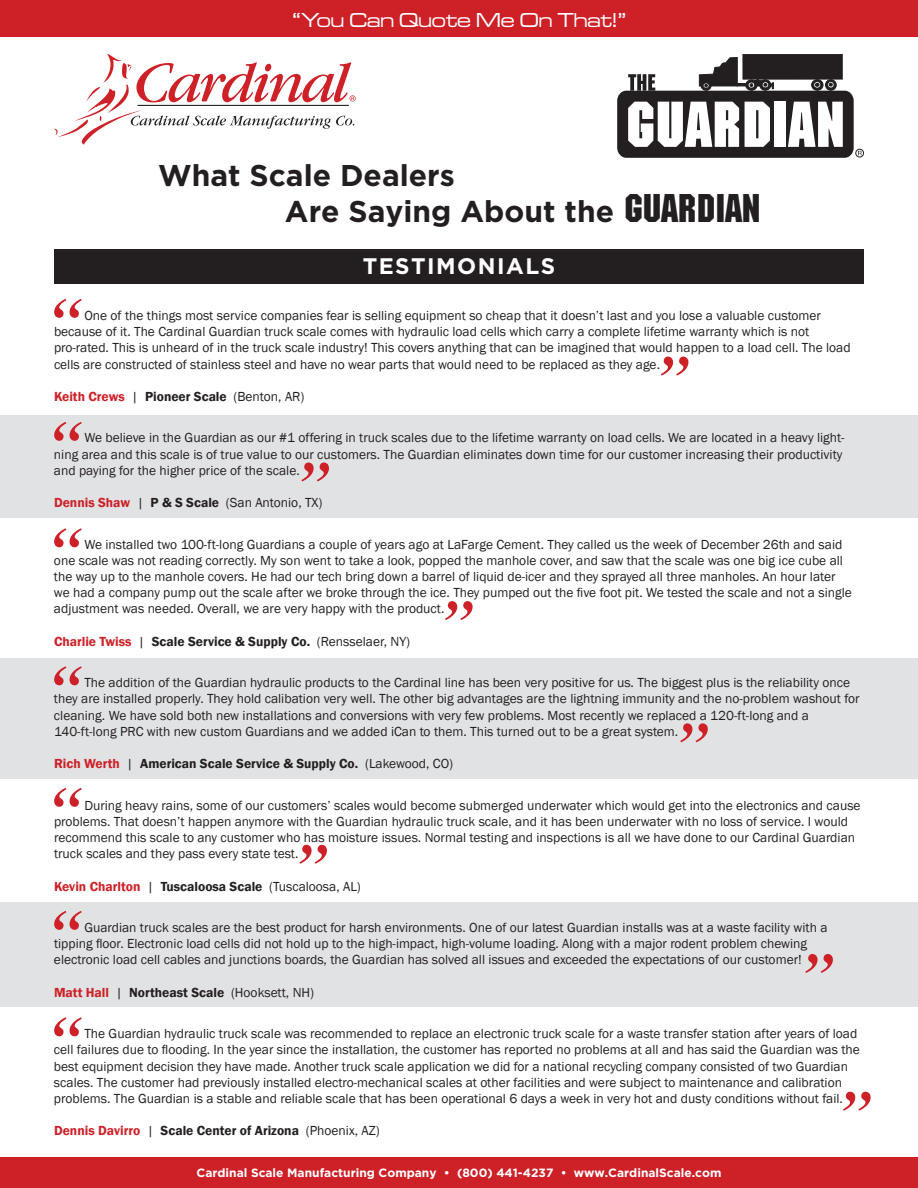
<style>
.page{position:relative;width:918px;height:1188px;background:#fff}
.page>*{position:absolute;margin:0;border:0;box-sizing:border-box;transform-origin:0 0}
.t1{font:italic 700 60px/122.2px "Times";color:#cd2027}
.t2{font:700 30px/36px "Gotham";color:#231f20}
.t3{font:700 22.5px "Gotham";letter-spacing:.065em;color:#fff}
.t4{font:21px "Microgramma D Medi Exte";color:#fff}
.t5{font:13.5px/16.2px "Franklin Gothic";color:#231f20}
.t6{font:600 13.5px "Franklin Gothic";color:#231f20}
.t7{font:700 12px "Gotham";color:#fff}
.s1{font-family:"Machine";font-weight:400;font-size:39px}
.s2{font-weight:600;color:#cd2027}
.s3{font-weight:600}
.s4{color:#cd2027}
.s5{font-weight:400}
</style>
<div class="page">
<div style="left:0;top:902px;width:918px;height:105px;background:#e1e2e4"></div>
<div style="left:0;top:658px;width:918px;height:120px;background:#e1e2e4"></div>
<div style="left:0;top:415px;width:918px;height:103px;background:#e1e2e4"></div>
<div style="left:617px;top:91px;width:237px;height:67px;background:#231f20;border-radius:10px"></div>
<svg style="left:628px;top:74px;width:27px;height:17px"></svg>
<div style="left:701px;top:80px;width:11px;height:11px;border:1px solid #231f20;border-radius:50%"></div>
<div style="left:745px;top:80px;width:13px;height:11px;border:1px solid #231f20;border-radius:50%"></div>
<div style="left:759px;top:79px;width:12px;height:12px;border:1px solid #231f20;border-radius:50%"></div>
<div style="left:743px;top:54px;width:99px;height:25px;background:#231f20"></div>
<div style="left:743px;top:54px;width:100px;height:26px;border:1px solid #231f20"></div>
<svg style="left:812px;top:80px;width:11px;height:10px"></svg>
<div style="left:811px;top:79px;width:12px;height:12px;border:1px solid #231f20;border-radius:50%"></div>
<svg style="left:826px;top:80px;width:10px;height:10px"></svg>
<div style="left:825px;top:79px;width:12px;height:12px;border:1px solid #231f20;border-radius:50%"></div>
<div style="left:827px;top:81px;width:8px;height:7px;border:1px solid #1d2524;border-radius:50%"></div>
<div style="left:813px;top:81px;width:8px;height:8px;border:1px solid #1d2524;border-radius:50%"></div>
<svg style="left:699px;top:57px;width:75px;height:32px"></svg>
<svg style="left:628px;top:102px;width:111px;height:45px"></svg>
<svg style="left:745px;top:102px;width:25px;height:45px"></svg>
<div style="left:774px;top:102px;width:12px;height:45px;background:#fff"></div>
<svg style="left:788px;top:102px;width:55px;height:45px"></svg>
<svg style="left:858px;top:151px;width:4px;height:4px"></svg>
<div style="left:855px;top:149px;width:9px;height:8px;border:1px solid #231f20;border-radius:50%"></div>
<svg style="left:54px;top:54px;width:302px;height:91px"></svg>
<div style="left:0;top:1157px;width:918px;height:31px;background:#cd2027"></div>
<div style="left:0;top:0;width:918px;height:36px;background:#cd2027"></div>
<div style="left:54px;top:249px;width:810px;height:35px;background:#231f20"></div>
<h3 class="t4" style="left:292px;top:6px;width:335px">“You Can Quote Me On That!”</h3>
<h2 class="t2" style="left:285px;top:157px;width:477px;text-indent:-127px">What Scale Dealers<br>Are Saying About the <span class="s1">GUARDIAN</span></h2>
<h3 class="t3" style="left:363px;top:253px;width:194px">TESTIMONIALS</h3>
<p class="t5" style="left:54px;top:308px;width:798px;text-indent:30px">One of the things most service companies fear is selling equipment so cheap that it doesn’t last and you lose a valuable customer because of it. The Cardinal Guardian truck scale comes with hydraulic load cells which carry a complete lifetime warranty which is not pro-rated. This is unheard of in the truck scale industry! This covers anything that can be imagined that would happen to a load cell. The load cells are constructed of stainless steel and have no wear parts that would need to be replaced as they age.</p>
<p class="t5" style="left:54px;top:389px;width:252px"><span class="s2">Keith Crews</span> | <span class="s3">Pioneer Scale</span> (Benton, AR)</p>
<p class="t5" style="left:54px;top:430px;width:792px;text-indent:30px">We believe in the Guardian as our #1 offering in truck scales due to the lifetime warranty on load cells. We are located in a heavy light&shy;ning area and this scale is of true value to our customers. The Guardian eliminates down time for our customer increasing their productivity and paying for the higher price of the scale.</p>
<p class="t5" style="left:54px;top:495px;width:270px"><span class="s2">Dennis Shaw</span> | <span class="s3">P &amp; S Scale</span> (San Antonio, TX)</p>
<p class="t5" style="left:54px;top:536px;width:799px;text-indent:30px">We installed two 100-ft-long Guardians a couple of years ago at LaFarge Cement. They called us the week of December 26th and said one scale was not reading correctly. My son went to take a look, popped the manhole cover, and saw that the scale was one big ice cube all the way up to the manhole covers. He had our tech bring down a barrel of liquid de-icer and they sprayed all three manholes. An hour later we had a company pump out the scale after we broke through the ice. They pumped out the five foot pit. We tested the scale and not a single adjustment was needed. Overall, we are very happy with the product.</p>
<p class="t6" style="left:54px;top:633px;width:358px"><span class="s4">Charlie Twiss</span> <span class="s5">|</span> Scale Service &amp; Supply Co. <span class="s5">(Rensselaer, NY)</span></p>
<p class="t5" style="left:54px;top:675px;width:807px;text-indent:30px">The addition of the Guardian hydraulic products to the Cardinal line has been very positive for us. The biggest plus is the reliability once they are installed properly. They hold calibation very well. The other big advantages are the lightning immunity and the no-problem washout for cleaning. We have sold both new installations and conversions with very few problems. Most recently we replaced a 120-ft-long and a 140-ft-long PRC with new custom Guardians and we added iCan to them. This turned out to be a great system.</p>
<p class="t6" style="left:54px;top:755px;width:401px"><span class="s4">Rich Werth</span> <span class="s5">|</span> American Scale Service &amp; Supply Co. <span class="s5">(Lakewood, CO)</span></p>
<p class="t5" style="left:54px;top:797px;width:808px;text-indent:30px">During heavy rains, some of our customers’ scales would become submerged underwater which would get into the electronics and cause problems. That doesn’t happen anymore with the Guardian hydraulic truck scale, and it has been underwater with no loss of service. I would recommend this scale to any customer who has moisture issues. Normal testing and inspections is all we have done to our Cardinal Guardian truck scales and they pass every state test.</p>
<p class="t5" style="left:54px;top:878px;width:308px"><span class="s2">Kevin Charlton</span> | <span class="s3">Tuscaloosa Scale</span> (Tuscaloosa, AL)</p>
<p class="t5" style="left:54px;top:920px;width:775px;text-indent:30px">Guardian truck scales are the best product for harsh environments. One of our latest Guardian installs was at a waste facility with a tipping floor. Electronic load cells did not hold up to the high-impact, high-volume loading. Along with a major rodent problem chewing electronic load cell cables and junctions boards, the Guardian has solved all issues and exceeded the expectations of our customer!</p>
<p class="t5" style="left:54px;top:984px;width:262px"><span class="s2">Matt Hall</span> | <span class="s3">Northeast Scale</span> (Hooksett, NH)</p>
<p class="t5" style="left:54px;top:1026px;width:807px;text-indent:30px">The Guardian hydraulic truck scale was recommended to replace an electronic truck scale for a waste transfer station after years of load cell failures due to flooding. In the year since the installation, the customer has reported no problems at all and has said the Guardian was the best equipment decision they have made. Another truck scale application we did for a national recycling company consisted of two Guardian scales. The customer had previously installed electro-mechanical scales at other facilities and were subject to maintenance and calibration problems. The Guardian is a stable and reliable scale that has been operational 6 days a week in very hot and dusty conditions without fail.</p>
<p class="t6" style="left:54px;top:1123px;width:327px"><span class="s4">Dennis Davirro</span> <span class="s5">|</span> Scale Center of Arizona <span class="s5">(Phoenix, AZ)</span></p>
<h1 class="t1" style="left:51px;top:258px;width:31px">“</h1>
<h1 class="t1" style="left:692px;top:417px;width:31px;rotate:-180deg">“</h1>
<h1 class="t1" style="left:51px;top:389px;width:31px;line-height:106.5px">“ “</h1>
<h1 class="t1" style="left:332px;top:523px;width:31px;rotate:-180deg">“</h1>
<h1 class="t1" style="left:476px;top:661px;width:31px;rotate:-180deg">“</h1>
<h1 class="t1" style="left:51px;top:625px;width:31px;text-align:justify">“ “ “</h1>
<h1 class="t1" style="left:711px;top:783px;width:31px;rotate:-180deg">“</h1>
<h1 class="t1" style="left:330px;top:905px;width:31px;rotate:-180deg">“</h1>
<h1 class="t1" style="left:836px;top:1014px;width:31px;rotate:-180deg">“</h1>
<h1 class="t1" style="left:51px;top:976px;width:31px">“</h1>
<h1 class="t1" style="left:874px;top:1152px;width:31px;rotate:-180deg">“</h1>
<p class="t7" style="left:197px;top:1166px;width:526px">Cardinal Scale Manufacturing Company • (800) 441-4237 • www.CardinalScale.com</p>
</div>
